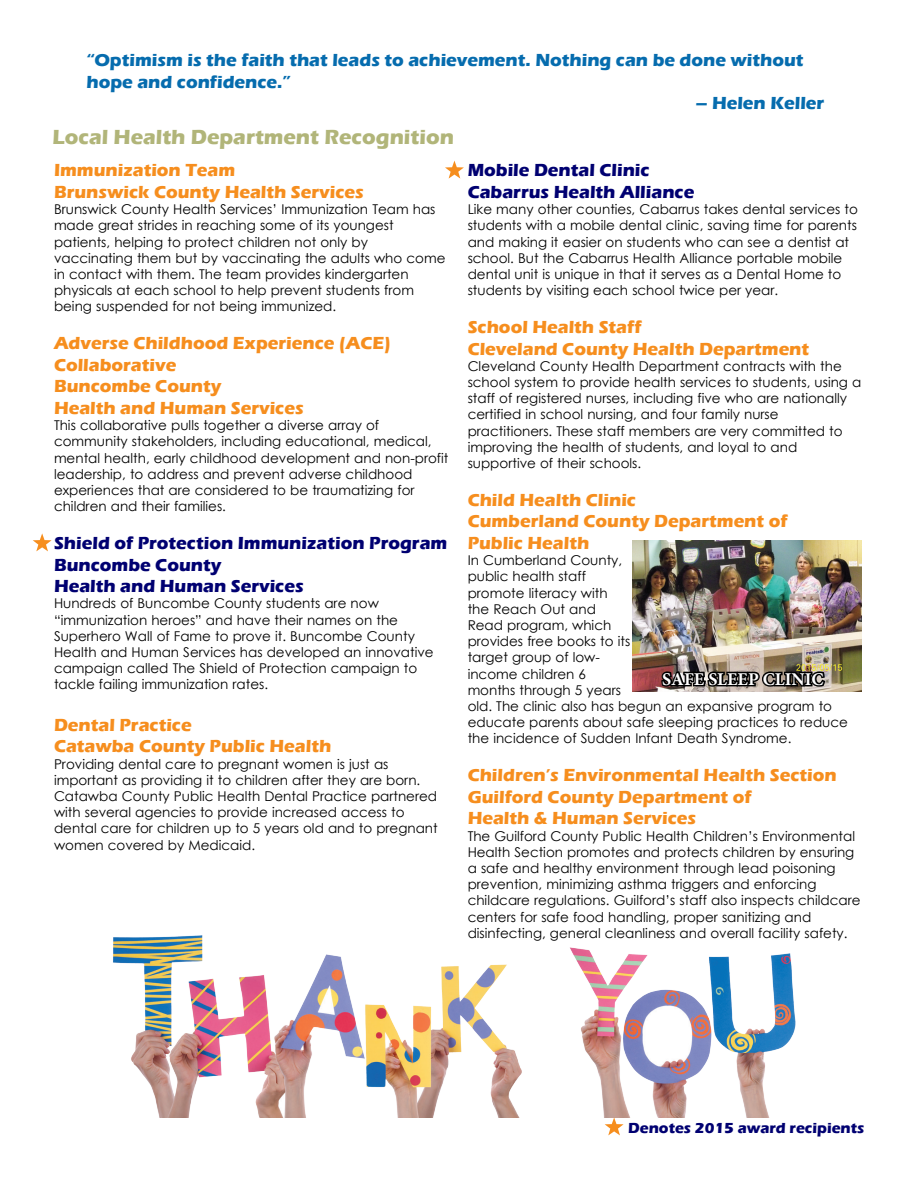
<style>
.page{position:relative;width:918px;height:1188px;background:#fff}
.page>*{position:absolute;margin:0;border:0;box-sizing:border-box;transform-origin:0 0}
.t1{font:700 21px "Eras ITC";color:#b1b579}
.t2{font:700 18px/21.6px "Eras ITC";color:#f68e1e}
.t3{font:700 18px "Eras ITC";color:#000071}
.t4{font:700 18px/21.6px "Eras ITC";color:#066cae}
.t5{font:700 18px "Minion Pro";color:#fff}
.t6{font:700 15px "Eras ITC";color:#000071}
.t7{font:13.5px/16.2px "Century Gothic";color:#000}
</style>
<div class="page">
<img style="left:113px;top:935px;width:683px;height:182px">
<img style="left:632px;top:541px;width:230px;height:151px">
<img style="left:660px;top:658px;width:167px;height:31px">
<svg style="left:605px;top:1117px;width:19px;height:18px"></svg>
<svg style="left:33px;top:533px;width:19px;height:18px"></svg>
<svg style="left:445px;top:161px;width:19px;height:18px"></svg>
<p class="t4" style="left:87px;top:50px;width:719px">“Optimism is the faith that leads to achievement. Nothing can be done without hope and confidence.”</p>
<p class="t4" style="left:696px;top:93px;width:130px">– Helen Keller</p>
<p class="t1" style="left:52px;top:125px;width:403px">Local Health Department Recognition</p>
<p class="t2" style="left:54px;top:160px;width:183px">Immunization Team</p>
<p class="t2" style="left:54px;top:181px;width:311px">Brunswick County Health Services</p>
<p class="t7" style="left:54px;top:201px;width:393px">Brunswick County Health Services’ Immunization Team has made great strides in reaching some of its youngest patients, helping to protect children not only by vaccinating them but by vaccinating the adults who come in contact with them. The team provides kindergarten physicals at each school to help prevent students from being suspended for not being immunized.</p>
<p class="t2" style="left:54px;top:332px;width:338px">Adverse Childhood Experience (ACE)<br>Collaborative</p>
<p class="t2" style="left:54px;top:376px;width:169px">Buncombe County</p>
<p class="t2" style="left:54px;top:397px;width:251px">Health and Human Services</p>
<p class="t7" style="left:54px;top:417px;width:396px">This collaborative pulls together a diverse array of community stakeholders, including educational, medical, mental health, early childhood development and non-profit leadership, to address and prevent adverse childhood experiences that are considered to be traumatizing for children and their families.</p>
<p class="t3" style="left:54px;top:533px;width:395px">Shield of Protection Immunization Program</p>
<p class="t3" style="left:54px;top:554px;width:169px">Buncombe County</p>
<p class="t3" style="left:54px;top:576px;width:251px">Health and Human Services</p>
<p class="t7" style="left:54px;top:595px;width:381px">Hundreds of Buncombe County students are now “immunization heroes” and have their names on the Superhero Wall of Fame to prove it. Buncombe County Health and Human Services has developed an innovative campaign called The Shield of Protection campaign to tackle failing immunization rates.</p>
<p class="t2" style="left:54px;top:714px;width:139px">Dental Practice</p>
<p class="t2" style="left:54px;top:736px;width:279px">Catawba County Public Health</p>
<p class="t7" style="left:54px;top:755px;width:385px">Providing dental care to pregnant women is just as important as providing it to children after they are born.<br>Catawba County Public Health Dental Practice partnered with several agencies to provide increased access to dental care for children up to 5 years old and to pregnant women covered by Medicaid.</p>
<p class="t3" style="left:468px;top:160px;width:184px">Mobile Dental Clinic</p>
<p class="t3" style="left:468px;top:182px;width:228px">Cabarrus Health Alliance</p>
<p class="t7" style="left:468px;top:201px;width:392px">Like many other counties, Cabarrus takes dental services to students with a mobile dental clinic, saving time for parents and making it easier on students who can see a dentist at school. But the Cabarrus Health Alliance portable mobile dental unit is unique in that it serves as a Dental Home to students by visiting each school twice per year.</p>
<p class="t2" style="left:468px;top:316px;width:175px">School Health Staff</p>
<p class="t2" style="left:468px;top:338px;width:343px">Cleveland County Health Department</p>
<p class="t7" style="left:468px;top:358px;width:395px">Cleveland County Health Department contracts with the school system to provide health services to students, using a staff of registered nurses, including five who are nationally certified in school nursing, and four family nurse practitioners. These staff members are very committed to improving the health of students, and loyal to and supportive of their schools.</p>
<p class="t2" style="left:468px;top:489px;width:170px">Child Health Clinic</p>
<p class="t2" style="left:468px;top:511px;width:321px">Cumberland County Department of</p>
<p class="t2" style="left:468px;top:532px;width:123px">Public Health</p>
<p class="t7" style="left:468px;top:552px;width:382px">In Cumberland County,<br>public health staff<br>promote literacy with<br>the Reach Out and<br>Read program, which<br>provides free books to its<br>target group of low-<br>income children 6<br>months through 5 years<br>old. The clinic also has begun an expansive program to educate parents about safe sleeping practices to reduce the incidence of Sudden Infant Death Syndrome.</p>
<p class="t2" style="left:468px;top:764px;width:371px">Children’s Environmental Health Section</p>
<p class="t2" style="left:468px;top:786px;width:285px">Guilford County Department of</p>
<p class="t2" style="left:468px;top:808px;width:230px">Health &amp; Human Services</p>
<p class="t7" style="left:468px;top:827px;width:394px">The Guilford County Public Health Children’s Environmental Health Section promotes and protects children by ensuring a safe and healthy environment through lead poisoning prevention, minimizing asthma triggers and enforcing childcare regulations. Guilford’s staff also inspects childcare centers for safe food handling, proper sanitizing and disinfecting, general cleanliness and overall facility safety.</p>
<p class="t5" style="left:662px;top:666px;width:163px">SAFE SLEEP CLINIC</p>
<p class="t6" style="left:628px;top:1119px;width:238px">Denotes 2015 award recipients</p>
</div>
